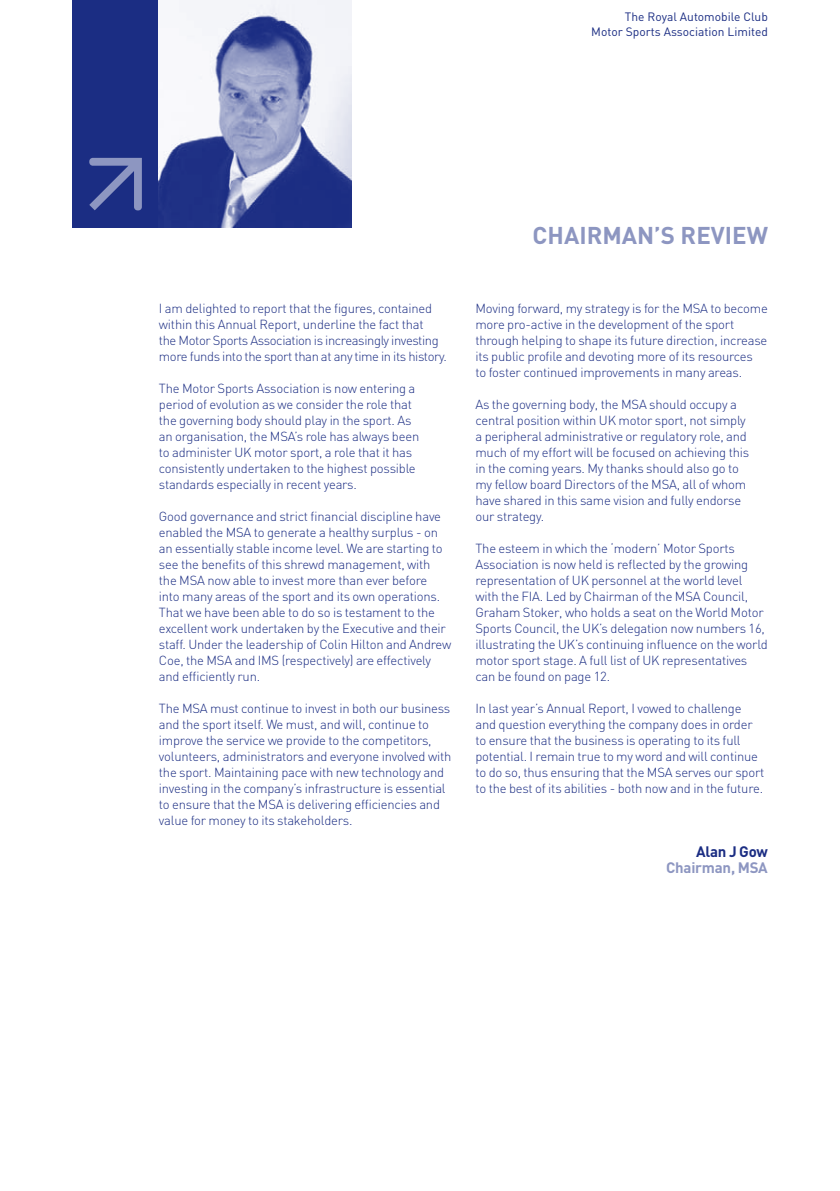
<style>
.page{position:relative;width:840px;height:1191px;background:#fff}
.page>*{position:absolute;margin:0;border:0;box-sizing:border-box;transform-origin:0 0}
.t1{font:700 24px "DIN";color:#8d96c1}
.t2{font:700 15px "DIN";letter-spacing:-.015em;color:#8d96c1}
.t3{font:700 15px "DIN";letter-spacing:-.015em;color:#1b2d83}
.t4{font:300 13px/16px "DIN";letter-spacing:-.015em;color:#1b2d83}
.t5{font:12px/14.4px "DIN";color:#1b2d83;text-align:right}
</style>
<div class="page">
<div style="left:72px;top:0;width:87px;height:227px;background:#1b2d83"></div>
<img style="left:159px;top:0;width:192px;height:227px">
<svg style="left:89px;top:158px;width:53px;height:52px"></svg>
<p class="t5" style="left:591px;top:9px;width:178px">The Royal Automobile Club<br>Motor Sports Association Limited</p>
<p class="t4" style="left:159px;top:300px;width:289px">I am delighted to report that the figures, contained within this Annual Report, underline the fact that<br>the Motor Sports Association is increasingly investing more funds into the sport than at any time in its history.</p>
<p class="t4" style="left:159px;top:380px;width:262px">The Motor Sports Association is now entering a period of evolution as we consider the role that the governing body should play in the sport. As an organisation, the MSA’s role has always been to administer UK motor sport, a role that it has consistently undertaken to the highest possible standards especially in recent years.</p>
<p class="t4" style="left:159px;top:508px;width:294px">Good governance and strict financial discipline have enabled the MSA to generate a healthy surplus - on an essentially stable income level. We are starting to see the benefits of this shrewd management, with the MSA now able to invest more than ever before into many areas of the sport and its own operations.<br>That we have been able to do so is testament to the excellent work undertaken by the Executive and their staff. Under the leadership of Colin Hilton and Andrew Coe, the MSA and IMS (respectively) are effectively and efficiently run.</p>
<p class="t4" style="left:159px;top:700px;width:294px">The MSA must continue to invest in both our business and the sport itself. We must, and will, continue to improve the service we provide to the competitors, volunteers, administrators and everyone involved with the sport. Maintaining pace with new technology and investing in the company’s infrastructure is essential to ensure that the MSA is delivering efficiencies and value for money to its stakeholders.</p>
<h1 class="t1" style="left:532px;top:220px;width:237px">CHAIRMAN’S REVIEW</h1>
<p class="t4" style="left:475px;top:300px;width:294px">Moving forward, my strategy is for the MSA to become more pro-active in the development of the sport through helping to shape its future direction, increase its public profile and devoting more of its resources<br>to foster continued improvements in many areas.</p>
<p class="t4" style="left:475px;top:396px;width:275px">As the governing body, the MSA should occupy a central position within UK motor sport, not simply a peripheral administrative or regulatory role, and much of my effort will be focused on achieving this in the coming years. My thanks should also go to my fellow board Directors of the MSA, all of whom have shared in this same vision and fully endorse our strategy.</p>
<p class="t4" style="left:475px;top:540px;width:294px">The esteem in which the ‘modern’ Motor Sports Association is now held is reflected by the growing representation of UK personnel at the world level with the FIA. Led by Chairman of the MSA Council, Graham Stoker, who holds a seat on the World Motor Sports Council, the UK’s delegation now numbers 16, illustrating the UK’s continuing influence on the world motor sport stage. A full list of UK representatives can be found on page 12.</p>
<p class="t4" style="left:475px;top:700px;width:290px">In last year’s Annual Report, I vowed to challenge and question everything the company does in order to ensure that the business is operating to its full potential. I remain true to my word and will continue to do so, thus ensuring that the MSA serves our sport to the best of its abilities - both now and in the future.</p>
<p class="t3" style="left:695px;top:841px;width:73px">Alan J Gow</p>
<p class="t2" style="left:665px;top:857px;width:103px">Chairman, MSA</p>
</div>
